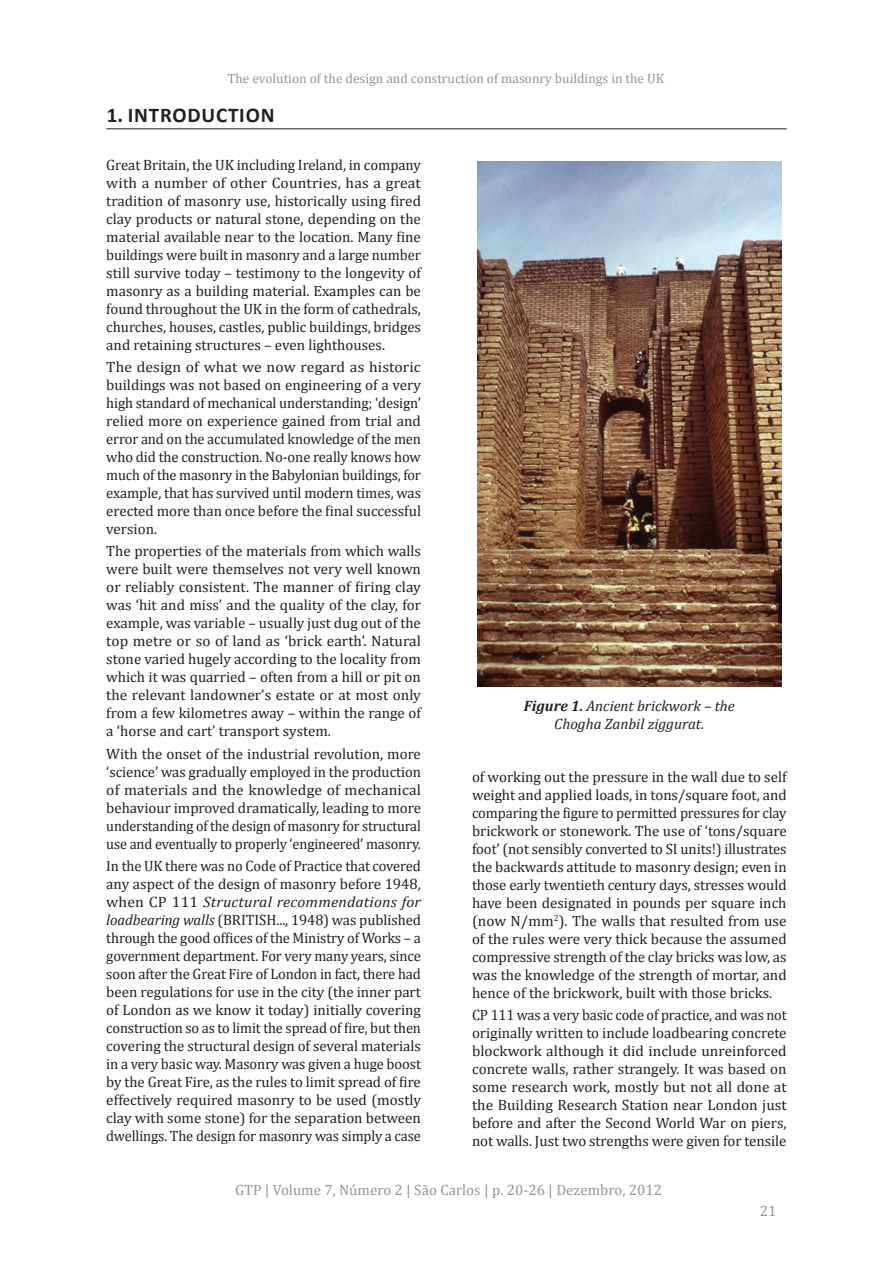
<style>
.page{position:relative;width:893px;height:1263px;background:#fff}
.page>*{position:absolute;margin:0;border:0;box-sizing:border-box;transform-origin:0 0}
.t1{font:700 21px "Calibri";letter-spacing:.04em;color:#231f20}
.Corpo{font:15px/18px "Cambria";color:#231f20;text-align:justify}
.Corpo-2{font:15px/18px "Cambria";color:#231f20;text-align:justify;scale:1.04 1}
.Corpo-3{font:15px/18px "Cambria";color:#231f20;text-align:justify;scale:.96 1}
.t2{font:15px "Cambria";color:#939598}
._1__Legenda_figura{font:italic 15px/18px "Cambria";color:#231f20;text-align:center}
.t3{font:13.5px "Cambria";color:#939598}
.s1{font-style:italic}
.s2{font-weight:700}
</style>
<div class="page">
<hr style="left:106px;top:128px;width:681px;height:1px;background:#231f20">
<img style="left:477px;top:162px;width:304px;height:525px">
<p class="t3" style="left:227px;top:70px;width:438px">The evolution of the design and construction of masonry buildings in the UK</p>
<p class="t1" style="left:107px;top:102px;width:169px">1. INTRODUCTION</p>
<p class="Corpo" style="left:106px;top:156px;width:316px">Great Britain, the UK including Ireland, in company with a number of other Countries, has a great tradition of masonry use, historically using fired clay products or natural stone, depending on the material available near to the location. Many fine buildings were built in masonry and a large number still survive today – testimony to the longevity of masonry as a building material. Examples can be found throughout the UK in the form of cathedrals, churches, houses, castles, public buildings, bridges and retaining structures – even lighthouses.</p>
<p class="Corpo-2" style="left:106px;top:358px;width:304px">The design of what we now regard as historic buildings was not based on engineering of a very high standard of mechanical understanding; ‘design’ relied more on experience gained from trial and error and on the accumulated knowledge of the men who did the construction. No-one really knows how much of the masonry in the Babylonian buildings, for example, that has survived until modern times, was erected more than once before the final successful version.</p>
<p class="Corpo" style="left:106px;top:542px;width:316px">The properties of the materials from which walls were built were themselves not very well known or reliably consistent. The manner of firing clay was ‘hit and miss’ and the quality of the clay, for example, was variable – usually just dug out of the top metre or so of land as ‘brick earth’. Natural stone varied hugely according to the locality from which it was quarried – often from a hill or pit on the relevant landowner’s estate or at most only from a few kilometres away – within the range of a ‘horse and cart’ transport system.</p>
<p class="Corpo" style="left:106px;top:744px;width:316px">With the onset of the industrial revolution, more ‘science’ was gradually employed in the production of materials and the knowledge of mechanical behaviour improved dramatically, leading to more understanding of the design of masonry for structural use and eventually to properly ‘engineered’ masonry.</p>
<p class="Corpo" style="left:106px;top:857px;width:316px">In the UK there was no Code of Practice that covered any aspect of the design of masonry before 1948, when CP 111 <span class="s1">Structural recommendations for loadbearing walls</span> (BRITISH..., 1948) was published through the good offices of the Ministry of Works – a government department. For very many years, since soon after the Great Fire of London in fact, there had been regulations for use in the city (the inner part of London as we know it today) initially covering construction so as to limit the spread of fire, but then covering the structural design of several materials in a very basic way. Masonry was given a huge boost by the Great Fire, as the rules to limit spread of fire effectively required masonry to be used (mostly clay with some stone) for the separation between dwellings. The design for masonry was simply a case</p>
<p class="_1__Legenda_figura" style="left:524px;top:696px;width:212px"><span class="s2">Figure 1.</span> Ancient brickwork – the<br>Chogha Zanbil ziggurat.</p>
<p class="Corpo" style="left:472px;top:768px;width:316px">of working out the pressure in the wall due to self weight and applied loads, in tons/square foot, and comparing the figure to permitted pressures for clay brickwork or stonework. The use of ‘tons/square foot’ (not sensibly converted to SI units!) illustrates the backwards attitude to masonry design; even in those early twentieth century days, stresses would have been designated in pounds per square inch (now N/mm<sup>2</sup>). The walls that resulted from use of the rules were very thick because the assumed compressive strength of the clay bricks was low, as was the knowledge of the strength of mortar, and hence of the brickwork, built with those bricks.</p>
<p class="Corpo-3" style="left:472px;top:1006px;width:329px">CP 111 was a very basic code of practice, and was not originally written to include loadbearing concrete blockwork although it did include unreinforced concrete walls, rather strangely. It was based on some research work, mostly but not all done at the Building Research Station near London just before and after the Second World War on piers, not walls. Just two strengths were given for tensile</p>
<p class="t2" style="left:235px;top:1181px;width:428px">GTP | Volume 7, Número 2 | São Carlos | p. 20-26 | Dezembro, 2012</p>
<p class="t2" style="left:760px;top:1202px;width:18px">21</p>
</div>
